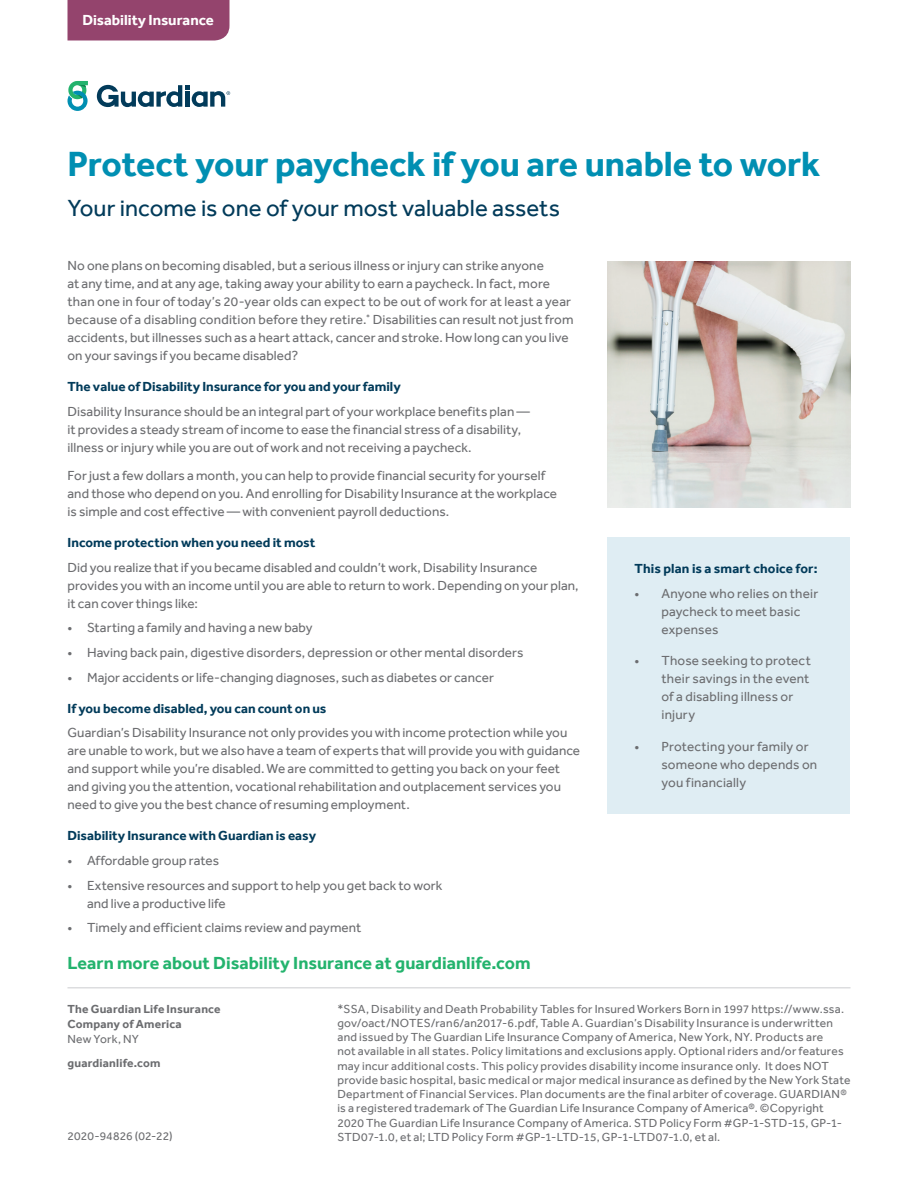
<style>
.page{position:relative;width:918px;height:1188px;background:#fff}
.page>*{position:absolute;margin:0;border:0;box-sizing:border-box;transform-origin:0 0}
.Header_2{font:700 36px "Effra";letter-spacing:-.005em;color:#008fb2}
.Subhead_1{font:24px "Effra";color:#023b5a}
.Subhead_1-2{font:700 18px "Effra";color:#23b36d}
.ID_-_flag{font:700 15px "Effra";color:#fff}
.Body{font:13.5px/18px "Effra";letter-spacing:.005em;color:#6c6d70}
.Subhead_2{font:700 13.5px "Effra";letter-spacing:.005em;color:#023b5a}
.t1{font:12px/14.2px "Effra";letter-spacing:.02em;color:#6c6d70}
.Disclaimers__page_ma{font:700 12px/15px "Effra";letter-spacing:.015em;color:#6c6d70}
.s1{font-weight:400}
</style>
<div class="page">
<img style="left:608px;top:261px;width:242px;height:246px">
<hr style="left:68px;top:987px;width:782px;height:1px;background:#dcdddf">
<div style="left:68px;top:0;width:162px;height:40px;background:#94446d"></div>
<svg style="left:68px;top:81px;width:20px;height:30px"></svg>
<svg style="left:97px;top:85px;width:133px;height:22px"></svg>
<div style="left:608px;top:537px;width:242px;height:277px;background:#dfedf3"></div>
<p class="ID_-_flag" style="left:82px;top:12px;width:133px">Disability Insurance</p>
<p class="Header_2" style="left:68px;top:142px;width:755px">Protect your paycheck if you are unable to work</p>
<p class="Subhead_1" style="left:68px;top:194px;width:494px">Your income is one of your most valuable assets</p>
<p class="Body" style="left:68px;top:256px;width:508px">No one plans on becoming disabled, but a serious illness or injury can strike anyone<br>at any time, and at any age, taking away your ability to earn a paycheck. In fact, more than one in four of today’s 20-year olds can expect to be out of work for at least a year because of a disabling condition before they retire.<sup>*</sup> Disabilities can result not just from accidents, but illnesses such as a heart attack, cancer and stroke. How long can you live on your savings if you became disabled?</p>
<p class="Subhead_2" style="left:68px;top:378px;width:335px">The value of Disability Insurance for you and your family</p>
<p class="Body" style="left:68px;top:402px;width:464px">Disability Insurance should be an integral part of your workplace benefits plan — it provides a steady stream of income to ease the financial stress of a disability, illness or injury while you are out of work and not receiving a paycheck.</p>
<p class="Body" style="left:68px;top:466px;width:491px">For just a few dollars a month, you can help to provide financial security for yourself and those who depend on you. And enrolling for Disability Insurance at the workplace is simple and cost effective — with convenient payroll deductions.</p>
<p class="Subhead_2" style="left:68px;top:534px;width:249px">Income protection when you need it most</p>
<p class="Body" style="left:68px;top:558px;width:513px">Did you realize that if you became disabled and couldn’t work, Disability Insurance provides you with an income until you are able to return to work. Depending on your plan, it can cover things like:</p>
<p class="Body" style="left:68px;top:619px;width:247px">• Starting a family and having a new baby</p>
<p class="Body" style="left:68px;top:643px;width:457px">• Having back pain, digestive disorders, depression or other mental disorders</p>
<p class="Body" style="left:68px;top:668px;width:428px">• Major accidents or life-changing diagnoses, such as diabetes or cancer</p>
<p class="Subhead_2" style="left:68px;top:700px;width:260px">If you become disabled, you can count on us</p>
<p class="Body" style="left:68px;top:724px;width:514px">Guardian’s Disability Insurance not only provides you with income protection while you are unable to work, but we also have a team of experts that will provide you with guidance and support while you’re disabled. We are committed to getting you back on your feet and giving you the attention, vocational rehabilitation and outplacement services you need to give you the best chance of resuming employment.</p>
<p class="Subhead_2" style="left:68px;top:827px;width:250px">Disability Insurance with Guardian is easy</p>
<p class="Body" style="left:68px;top:851px;width:153px">• Affordable group rates</p>
<p class="Body" style="left:87px;top:876px;width:357px;text-indent:-20px">• Extensive resources and support to help you get back to work and live a productive life</p>
<p class="Body" style="left:68px;top:919px;width:295px">• Timely and efficient claims review and payment</p>
<p class="Subhead_1-2" style="left:68px;top:953px;width:465px">Learn more about Disability Insurance at guardianlife.com</p>
<p class="Subhead_2" style="left:634px;top:560px;width:185px">This plan is a smart choice for:</p>
<p class="Body" style="left:661px;top:584px;width:158px;text-indent:-27px">• Anyone who relies on their paycheck to meet basic expenses</p>
<p class="Body" style="left:661px;top:651px;width:151px;text-indent:-27px">• Those seeking to protect their savings in the event of a disabling illness or injury</p>
<p class="Body" style="left:661px;top:737px;width:157px;text-indent:-27px">• Protecting your family or someone who depends on you financially</p>
<p class="Disclaimers__page_ma" style="left:68px;top:1001px;width:155px">The Guardian Life Insurance<br>Company of America<br><span class="s1">New York, NY</span></p>
<p class="Disclaimers__page_ma" style="left:68px;top:1055px;width:94px">guardianlife.com</p>
<p class="t1" style="left:68px;top:1128px;width:107px">2020-94826 (02-22)</p>
<p class="t1" style="left:338px;top:1001px;width:515px">*SSA, Disability and Death Probability Tables for Insured Workers Born in 1997 https://www.ssa. gov/oact/NOTES/ran6/an2017-6.pdf, Table A. Guardian’s Disability Insurance is underwritten and issued by The Guardian Life Insurance Company of America, New York, NY. Products are<br>not available in all states. Policy limitations and exclusions apply. Optional riders and/or features may incur additional costs. This policy provides disability income insurance only. It does NOT provide basic hospital, basic medical or major medical insurance as defined by the New York State Department of Financial Services. Plan documents are the final arbiter of coverage. GUARDIAN® is a registered trademark of The Guardian Life Insurance Company of America®. ©Copyright 2020 The Guardian Life Insurance Company of America. STD Policy Form #GP-1-STD-15, GP-1- STD07-1.0, et al; LTD Policy Form #GP-1-LTD-15, GP-1-LTD07-1.0, et al.</p>
</div>
